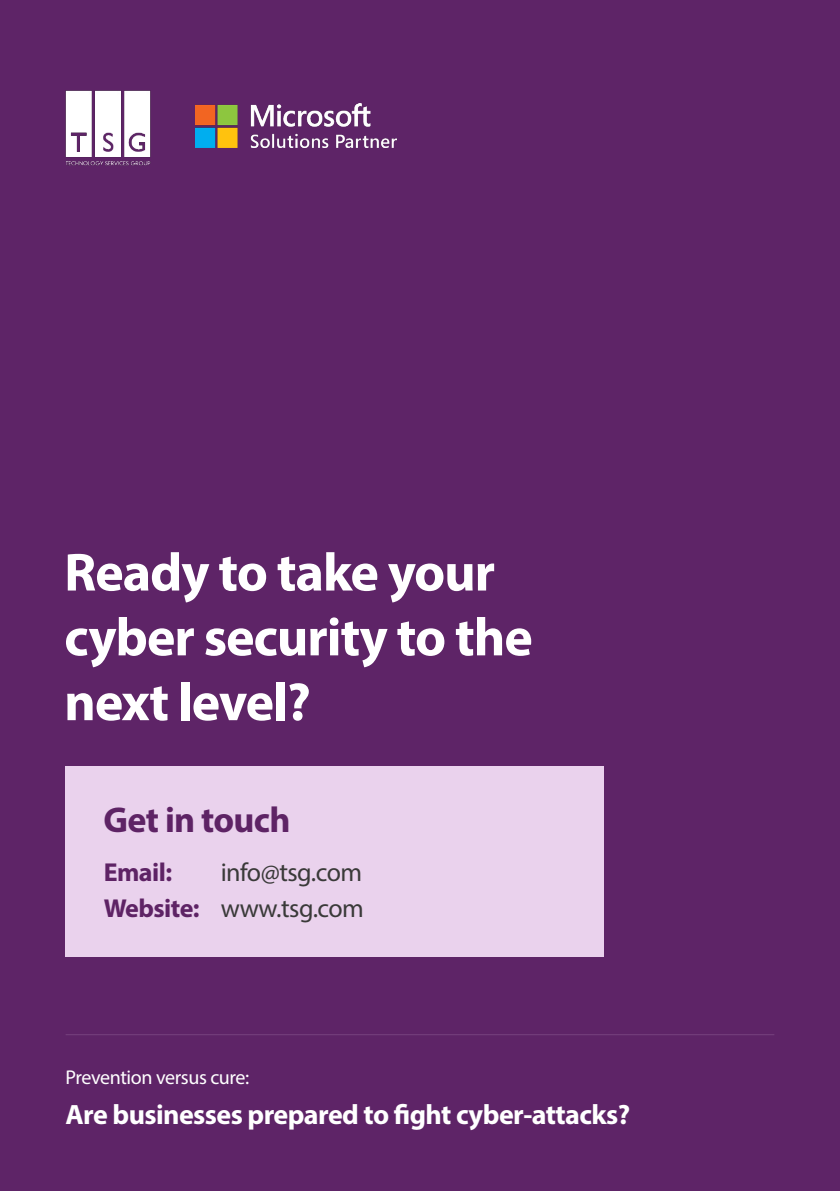
<style>
.page{position:relative;width:840px;height:1191px;background:#fff}
.page>*{position:absolute;margin:0;border:0;box-sizing:border-box;transform-origin:0 0}
.t1{font:700 54px/64.8px "Myriad Pro";letter-spacing:-.02em;color:#fff}
.t2{font:700 36px "Myriad Pro";letter-spacing:-.02em;color:#5e2365}
.t3{font:700 28px "Myriad Pro";letter-spacing:-.02em;color:#fff}
.t4{font:26px/35.6px "Myriad Pro";letter-spacing:-.02em;color:#3a3a39}
.t5{font:700 26px/35.6px "Myriad Pro";letter-spacing:-.02em;color:#5e2365}
.t6{font:20px "Myriad Pro";letter-spacing:-.02em;color:#fff}
</style>
<div class="page">
<div style="left:0;top:0;width:839px;height:1191px;background:#5e2467"></div>
<img style="left:66px;top:90px;width:84px;height:75px">
<div style="left:66px;top:765px;width:537px;height:191px;background:#ead2ed"></div>
<hr style="left:66px;top:1034px;width:708px;height:1px;background:#ead2ed">
<img style="left:195px;top:104px;width:201px;height:44px">
<p class="t1" style="left:64px;top:538px;width:470px">Ready to take your cyber security to the next level?</p>
<p class="t2" style="left:103px;top:796px;width:188px">Get in touch</p>
<p class="t4" style="left:221px;top:854px;width:145px">info@tsg.com www.tsg.com</p>
<p class="t5" style="left:104px;top:853px;width:97px">Email:<br>Website:</p>
<p class="t6" style="left:66px;top:1065px;width:185px">Prevention versus cure:</p>
<p class="t3" style="left:66px;top:1096px;width:566px">Are businesses prepared to fight cyber-attacks?</p>
</div>
